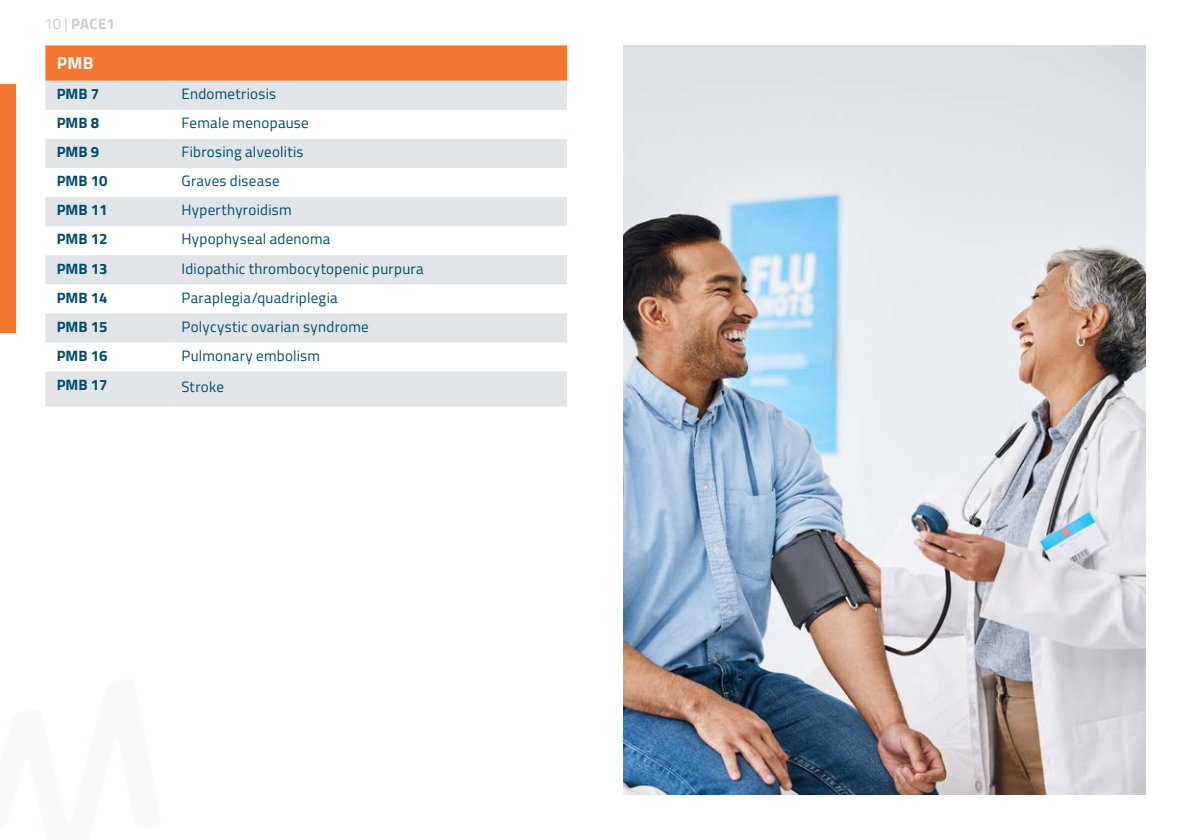
<style>
.page{position:relative;width:1191px;height:840px;background:#fff}
.page>*{position:absolute;margin:0;border:0;box-sizing:border-box;transform-origin:0 0}
.TABLE_H1{font:700 17.6px "Titillium Web";color:#fff}
.TABLE_BODY{font:15px "Titillium Web";letter-spacing:.02em;color:#004b6c}
.TABLE_Highlight{font:700 15px "Titillium Web";color:#004b6c}
.t1{font:700 15px "Titillium Web";letter-spacing:.015em;color:#c6ced4}
.s1{font-weight:400}
</style>
<div class="page">
<div style="left:0;top:84px;width:16px;height:248px;background:#f37731"></div>
<div style="left:45px;top:47px;width:522px;height:34px;background:#f37731"></div>
<svg style="left:45px;top:81px;width:125px;height:324px;fill:#e1e5e8"></svg>
<svg style="left:170px;top:81px;width:397px;height:324px;fill:#e1e5e8"></svg>
<hr style="left:45px;top:45px;width:125px;height:2px;background:#f37731">
<hr style="left:170px;top:45px;width:397px;height:2px;background:#f37731">
<hr style="left:45px;top:405px;width:125px;height:1px;background:#e1e5e8">
<hr style="left:170px;top:405px;width:397px;height:1px;background:#e1e5e8">
<img style="left:624px;top:45px;width:521px;height:749px">
<p class="t1" style="left:45px;top:13px;width:72px"><span class="s1">10 |</span> PACE1</p>
<p class="TABLE_H1" style="left:57px;top:50px;width:38px">PMB</p>
<p class="TABLE_Highlight" style="left:57px;top:82px;width:44px">PMB 7</p>
<p class="TABLE_BODY" style="left:181px;top:83px;width:96px">Endometriosis</p>
<p class="TABLE_Highlight" style="left:57px;top:111px;width:44px">PMB 8</p>
<p class="TABLE_BODY" style="left:181px;top:112px;width:129px">Female menopause</p>
<p class="TABLE_Highlight" style="left:57px;top:140px;width:44px">PMB 9</p>
<p class="TABLE_BODY" style="left:181px;top:141px;width:124px">Fibrosing alveolitis</p>
<p class="TABLE_Highlight" style="left:57px;top:169px;width:52px">PMB 10</p>
<p class="TABLE_BODY" style="left:181px;top:170px;width:100px">Graves disease</p>
<p class="TABLE_Highlight" style="left:57px;top:198px;width:52px">PMB 11</p>
<p class="TABLE_BODY" style="left:181px;top:199px;width:112px">Hyperthyroidism</p>
<p class="TABLE_Highlight" style="left:57px;top:227px;width:52px">PMB 12</p>
<p class="TABLE_BODY" style="left:181px;top:228px;width:150px">Hypophyseal adenoma</p>
<p class="TABLE_Highlight" style="left:57px;top:256px;width:52px">PMB 13</p>
<p class="TABLE_BODY" style="left:181px;top:257px;width:244px">Idiopathic thrombocytopenic purpura</p>
<p class="TABLE_Highlight" style="left:57px;top:286px;width:52px">PMB 14</p>
<p class="TABLE_BODY" style="left:181px;top:286px;width:158px">Paraplegia/quadriplegia</p>
<p class="TABLE_Highlight" style="left:57px;top:315px;width:52px">PMB 15</p>
<p class="TABLE_BODY" style="left:181px;top:315px;width:189px">Polycystic ovarian syndrome</p>
<p class="TABLE_Highlight" style="left:57px;top:344px;width:52px">PMB 16</p>
<p class="TABLE_BODY" style="left:181px;top:344px;width:140px">Pulmonary embolism</p>
<p class="TABLE_Highlight" style="left:57px;top:373px;width:52px">PMB 17</p>
<p class="TABLE_BODY" style="left:181px;top:376px;width:44px">Stroke</p>
</div>
